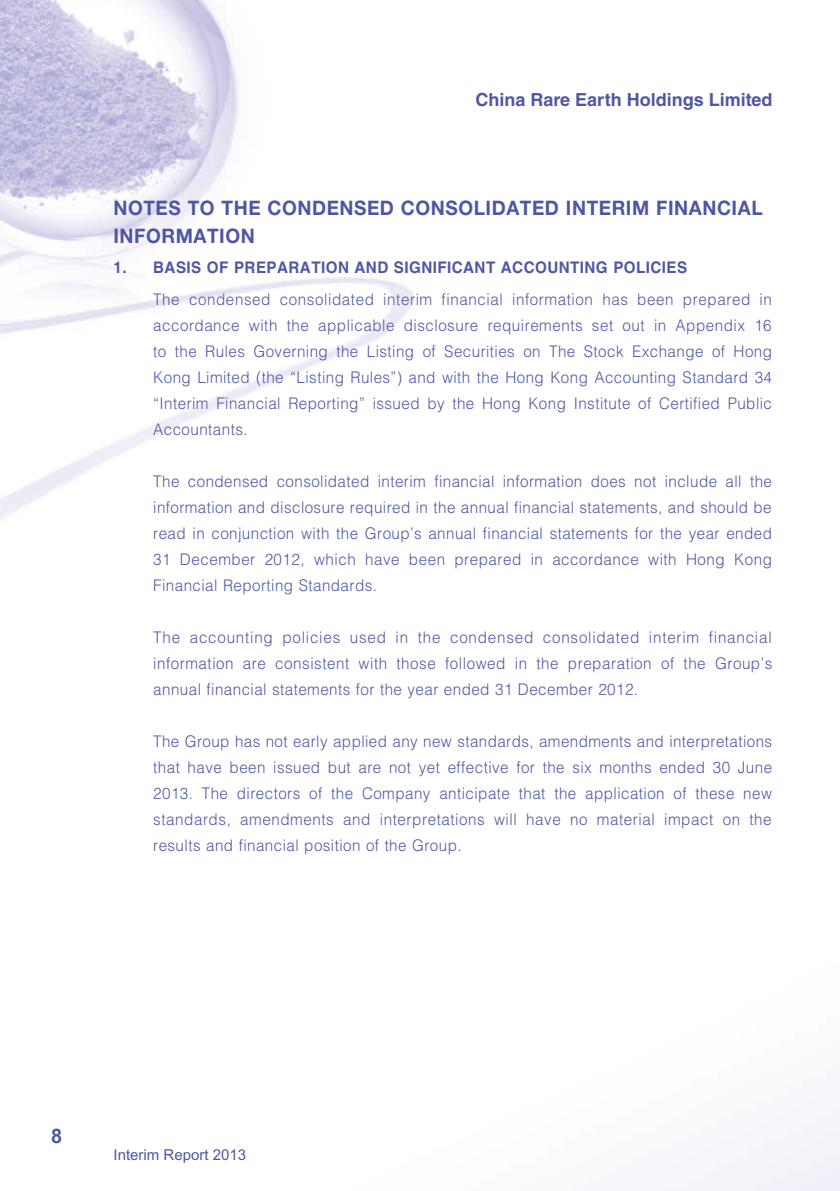
<style>
.page{position:relative;width:840px;height:1191px;background:#fff}
.page>*{position:absolute;margin:0;border:0;box-sizing:border-box;transform-origin:0 0}
.t1{font:700 20px/28px "Helvetica Neue LT Std";letter-spacing:.03em;color:#4f57a5;scale:.95 1}
.t2{font:700 20px "Arial";color:#4f57a5}
.t3{font:700 18px "Helvetica LT Std";color:#4f57a5}
.t4{font:300 16px/26px "Helvetica LT Std";letter-spacing:.03em;color:#4f57a5;text-align:justify;scale:.95 1}
.t5{font:700 16px "Helvetica LT Std";letter-spacing:.03em;color:#4f57a5;scale:.95 1}
.t6{font:700 15px "C Hei 2 HK";color:#4f57a5}
</style>
<div class="page">
<img style="left:0;top:0;width:839px;height:1191px">
<p class="t3" style="left:475px;top:88px;width:298px">China Rare Earth Holdings Limited</p>
<p class="t1" style="left:113px;top:193px;width:684px">NOTES TO THE CONDENSED CONSOLIDATED INTERIM FINANCIAL<br>INFORMATION</p>
<p class="t5" style="left:113px;top:258px;width:605px">1. BASIS OF PREPARATION AND SIGNIFICANT ACCOUNTING POLICIES</p>
<p class="t4" style="left:153px;top:286px;width:652px">The condensed consolidated interim financial information has been prepared in accordance with the applicable disclosure requirements set out in Appendix 16 to the Rules Governing the Listing of Securities on The Stock Exchange of Hong Kong Limited (the “Listing Rules”) and with the Hong Kong Accounting Standard 34 “Interim Financial Reporting” issued by the Hong Kong Institute of Certified Public Accountants.</p>
<p class="t4" style="left:153px;top:468px;width:652px">The condensed consolidated interim financial information does not include all the information and disclosure required in the annual financial statements, and should be read in conjunction with the Group’s annual financial statements for the year ended 31 December 2012, which have been prepared in accordance with Hong Kong Financial Reporting Standards.</p>
<p class="t4" style="left:153px;top:624px;width:652px">The accounting policies used in the condensed consolidated interim financial information are consistent with those followed in the preparation of the Group’s annual financial statements for the year ended 31 December 2012.</p>
<p class="t4" style="left:153px;top:728px;width:652px">The Group has not early applied any new standards, amendments and interpretations that have been issued but are not yet effective for the six months ended 30 June 2013. The directors of the Company anticipate that the application of these new standards, amendments and interpretations will have no material impact on the results and financial position of the Group.</p>
<p class="t2" style="left:51px;top:1122px;width:13px">8</p>
<p class="t6" style="left:113px;top:1144px;width:134px">Interim Report 2013</p>
</div>
